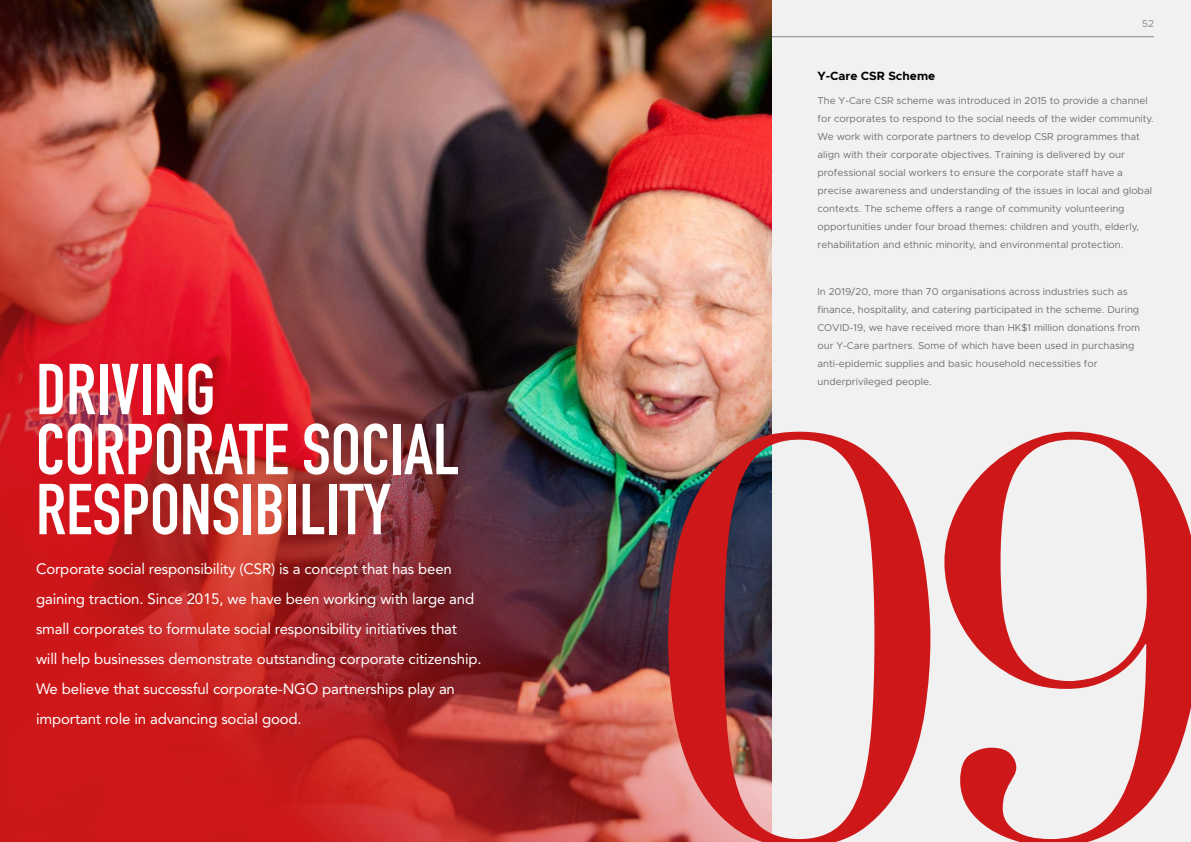
<style>
.page{position:relative;width:1191px;height:842px;background:#f1f1f1}
.page>*{position:absolute;margin:0;border:0;box-sizing:border-box;transform-origin:0 0}
.t1{font:560.2px "Didot";color:#cd1719}
.t2{font:70.8px/60px "DIN Engschrift Std";color:#fff}
.t3{font:15px/30px "Avenir LT Std";letter-spacing:-.01em;color:#fff}
.t4{font:700 12px "Metropolis";color:#000}
.t5{font:10px/18px "Metropolis";color:#706f6f}
.t6{font:10px "Metropolis";color:#878787}
</style>
<div class="page">
<hr style="left:36px;top:36px;width:1118px;height:1px;background:#878787">
<img style="left:0;top:0;width:771px;height:842px">
<h2 class="t2" style="left:36px;top:360px;width:425px">DRIVING<br>CORPORATE SOCIAL<br>RESPONSIBILITY</h2>
<p class="t3" style="left:36px;top:553px;width:447px">Corporate social responsibility (CSR) is a concept that has been gaining traction. Since 2015, we have been working with large and small corporates to formulate social responsibility initiatives that will help businesses demonstrate outstanding corporate citizenship.<br>We believe that successful corporate-NGO partnerships play an important role in advancing social good.</p>
<p class="t6" style="left:1142px;top:17px;width:13px">52</p>
<p class="t4" style="left:817px;top:69px;width:119px">Y-Care CSR Scheme</p>
<p class="t5" style="left:817px;top:92px;width:338px">The Y-Care CSR scheme was introduced in 2015 to provide a channel for corporates to respond to the social needs of the wider community.<br>We work with corporate partners to develop CSR programmes that align with their corporate objectives. Training is delivered by our professional social workers to ensure the corporate staff have a precise awareness and understanding of the issues in local and global contexts. The scheme offers a range of community volunteering opportunities under four broad themes: children and youth, elderly, rehabilitation and ethnic minority, and environmental protection.</p>
<p class="t5" style="left:817px;top:283px;width:324px">In 2019/20, more than 70 organisations across industries such as finance, hospitality, and catering participated in the scheme. During COVID-19, we have received more than HK$1 million donations from our Y-Care partners. Some of which have been used in purchasing anti-epidemic supplies and basic household necessities for underprivileged people.</p>
<h1 class="t1" style="left:653px;top:309px;width:570px">09</h1>
</div>
